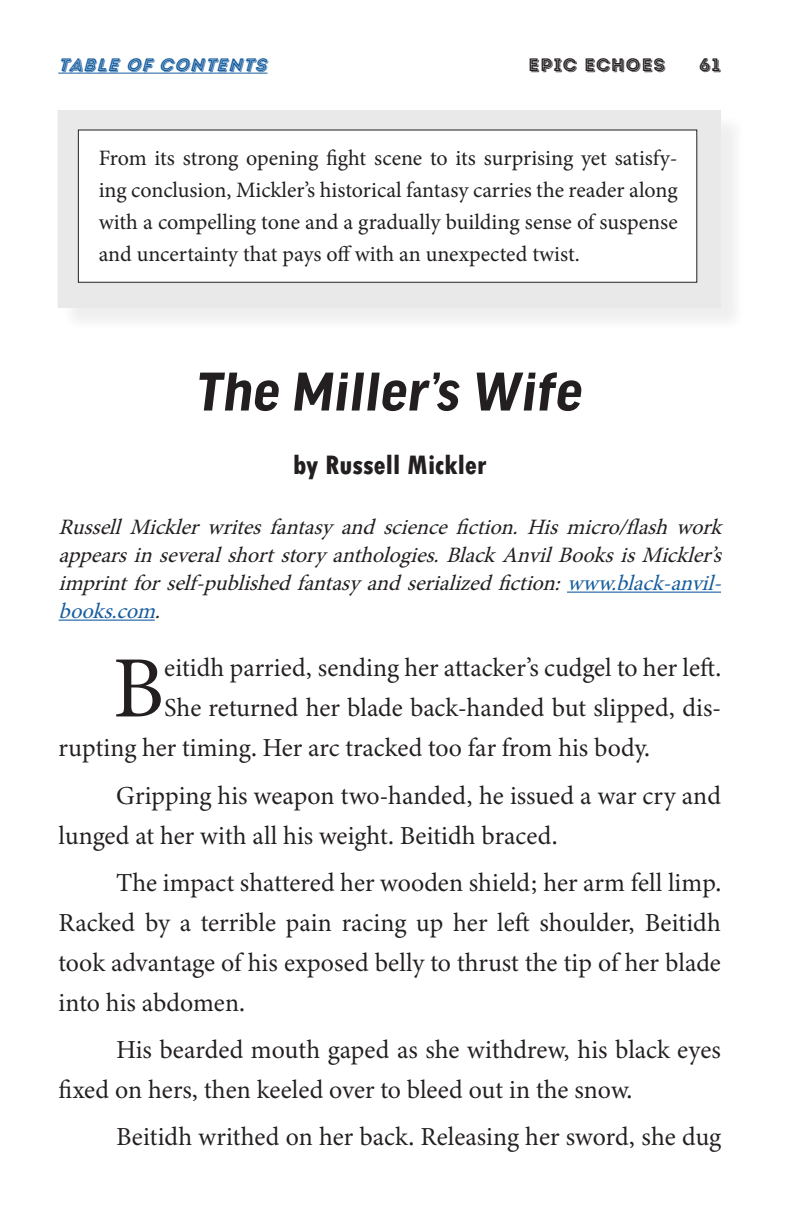
<style>
.page{position:relative;width:792px;height:1224px;background:#fff}
.page>*{position:absolute;margin:0;border:0;box-sizing:border-box;transform-origin:0 0}
.t1{font:87.6px "Minion Variable Concept";color:#231f20}
.t2{font:italic 700 58px "Good Headline Pro";letter-spacing:.015em;color:#231f20}
.t3{font:800 condensed 28px "Tw Cen";color:#231f20}
.t4{font:26px/40px "Minion Variable Concept";color:#231f20}
.t5{font:22px/32px "Minion Pro";letter-spacing:-.01em;color:#231f20;text-align:justify}
.t6{font:italic 22px/28px "Minion Pro";color:#231f20;text-align:justify}
.t7{font:italic 18px "Intro Rust Base Line Shade";color:#175d9e}
.t8{font:18px "Intro Rust Base Line Shade";letter-spacing:.08em;color:#231f20}
.s1{color:#175d9e}
</style>
<div class="page">
<hr style="left:58px;top:73px;width:210px;height:1px;background:#175d9e">
<div style="left:61px;top:113px;width:685px;height:220px;background:#f3f3f3"></div>
<div style="left:59px;top:111px;width:661px;height:196px;background:#e9e9e9"></div>
<hr style="left:567px;top:592px;width:154px;height:1px;background:#175d9e">
<hr style="left:59px;top:620px;width:96px;height:1px;background:#175d9e">
<div style="left:78px;top:130px;width:619px;height:152px;background:#fff"></div>
<div style="left:78px;top:130px;width:619px;height:153px;border:1px solid #231f20"></div>
<p class="t7" style="left:58px;top:54px;width:216px">TABLE OF CONTENTS</p>
<p class="t8" style="left:529px;top:54px;width:138px">EPIC ECHOES</p>
<p class="t8" style="left:699px;top:54px;width:23px">61</p>
<p class="t5" style="left:99px;top:142px;width:581px">From its strong opening fight scene to its surprising yet satisfy&shy;ing conclusion, Mickler’s historical fantasy carries the reader along with a compelling tone and a gradually building sense of suspense and uncertainty that pays off with an unexpected twist.</p>
<h2 class="t2" style="left:197px;top:364px;width:387px">The Miller’s Wife</h2>
<p class="t3" style="left:293px;top:449px;width:195px">by Russell Mickler</p>
<p class="t6" style="left:59px;top:513px;width:672px">RussellMicklerwritesfantasyandsciencefiction.Hismicro/flashwork appearsinseveralshortstoryanthologies.BlackAnvilBooksisMickler’s imprintforself-publishedfantasyandserializedfiction:<span class="s1">www.black-anvil&shy;books.com</span>.</p>
<h1 class="t1" style="left:112px;top:627px;width:53px">B</h1>
<p class="t4" style="left:164px;top:648px;width:558px">eitidh parried, sending her attacker’s cudgel to her left.</p>
<p class="t4" style="left:164px;top:688px;width:558px">She returned her blade back-handed but slipped, dis-</p>
<p class="t4" style="left:59px;top:728px;width:593px">rupting her timing. Her arc tracked too far from his body.</p>
<p class="t4" style="left:59px;top:775px;width:664px;text-indent:58px">Gripping his weapon two-handed, he issued a war cry and lunged at her with all his weight. Beitidh braced.</p>
<p class="t4" style="left:59px;top:862px;width:664px;text-align:justify;text-indent:58px">The impact shattered her wooden shield; her arm fell limp.<br>Racked by a terrible pain racing up her left shoulder, Beitidh took advantage of his exposed belly to thrust the tip of her blade into his abdomen.</p>
<p class="t4" style="left:59px;top:1029px;width:664px;text-indent:58px">His bearded mouth gaped as she withdrew, his black eyes fixed on hers, then keeled over to bleed out in the snow.</p>
<p class="t4" style="left:116px;top:1117px;width:606px">Beitidh writhed on her back. Releasing her sword, she dug</p>
</div>
